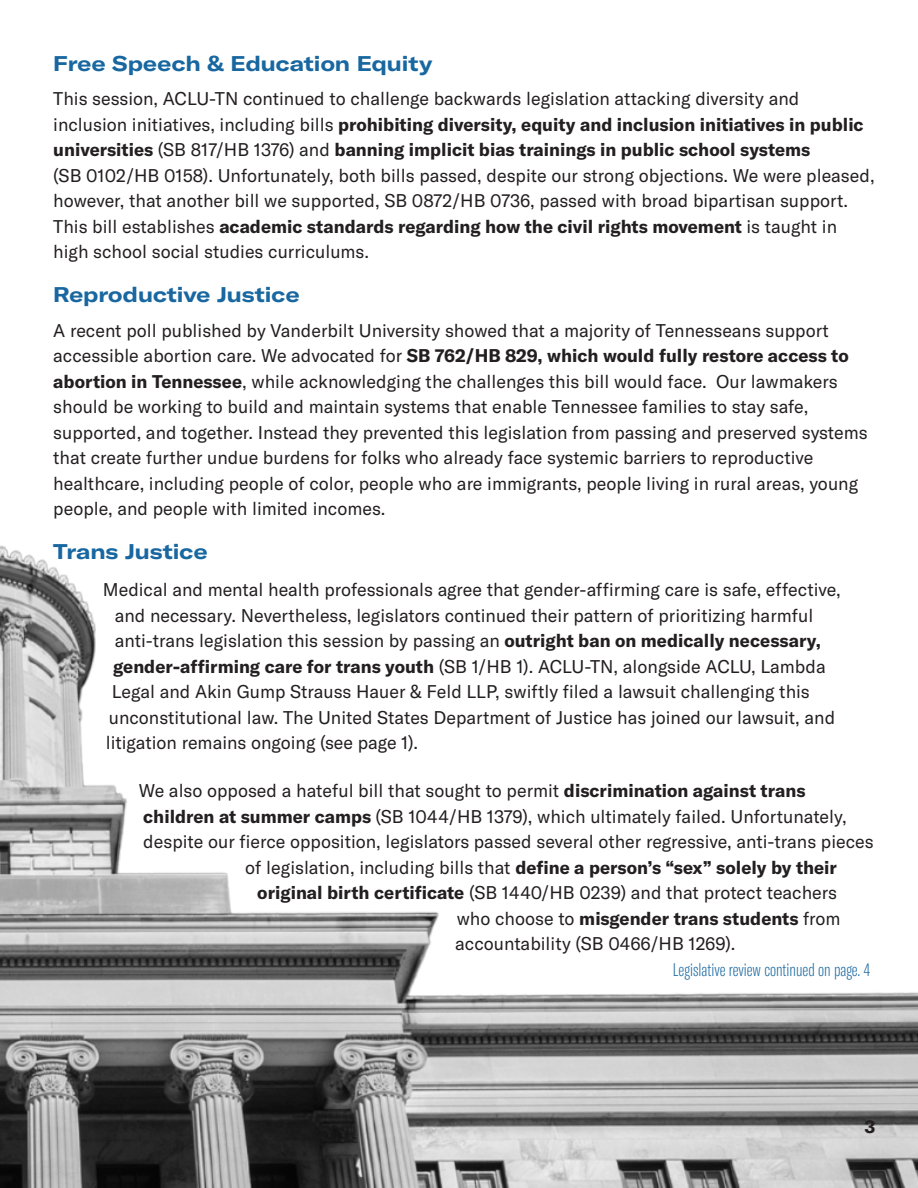
<style>
.page{position:relative;width:918px;height:1188px;background:#fff}
.page>*{position:absolute;margin:0;border:0;box-sizing:border-box;transform-origin:0 0}
.t1{font:700 expanded 21px "GT America";color:#1867a0}
.t2{font:18.15px/25.5px "GT America";color:#231f20}
.t3{font:700 18.15px "GT America";color:#231f20}
.t4{font:100 extra-condensed 18px "GT America";color:#1867a0}
.t5{font:700 18px "GT America";color:#231f20}
.s1{font-weight:700}
.s2{font-weight:400}
</style>
<div class="page">
<img style="left:0;top:545px;width:918px;height:643px">
<p class="t1" style="left:53px;top:50px;width:381px">Free Speech &amp; Education Equity</p>
<p class="t2" style="left:53px;top:86px;width:812px">This session, ACLU-TN continued to challenge backwards legislation attacking diversity and inclusion initiatives, including bills <span class="s1">prohibiting diversity, equity and inclusion initiatives in public universities</span> (SB 817/HB 1376) and <span class="s1">banning implicit bias trainings in public school systems</span></p>
<p class="t2" style="left:53px;top:163px;width:823px">(SB 0102/HB 0158). Unfortunately, both bills passed, despite our strong objections. We were pleased, however, that another bill we supported, SB 0872/HB 0736, passed with broad bipartisan support.<br>This bill establishes <span class="s1">academic standards regarding how the civil rights movement</span> is taught in high school social studies curriculums.</p>
<p class="t1" style="left:53px;top:282px;width:248px">Reproductive Justice</p>
<p class="t2" style="left:53px;top:318px;width:816px">A recent poll published by Vanderbilt University showed that a majority of Tennesseans support accessible abortion care. We advocated for <span class="s1">SB 762/HB 829, which would fully restore access to abortion in Tennessee</span>, while acknowledging the challenges this bill would face. Our lawmakers should be working to build and maintain systems that enable Tennessee families to stay safe, supported, and together. Instead they prevented this legislation from passing and preserved systems that create further undue burdens for folks who already face systemic barriers to reproductive healthcare, including people of color, people who are immigrants, people living in rural areas, young people, and people with limited incomes.</p>
<p class="t1" style="left:53px;top:539px;width:156px">Trans Justice</p>
<p class="t2" style="left:115px;top:577px;width:728px;text-indent:-12px">Medical and mental health professionals agree that gender-affirming care is safe, effective, and necessary. Nevertheless, legislators continued their pattern of prioritizing harmful</p>
<p class="t2" style="left:115px;top:628px;width:708px">anti-trans legislation this session by passing an <span class="s1">outright ban on medically necessary,</span></p>
<p class="t2" style="left:113px;top:653px;width:714px"><span class="s1">gender-affirming care for trans youth</span> (SB 1/HB 1). ACLU-TN, alongside ACLU, Lambda</p>
<p class="t2" style="left:112px;top:679px;width:700px">Legal and Akin Gump Strauss Hauer &amp; Feld LLP, swiftly filed a lawsuit challenging this</p>
<p class="t2" style="left:109px;top:704px;width:728px">unconstitutional law. The United States Department of Justice has joined our lawsuit, and</p>
<p class="t2" style="left:106px;top:730px;width:314px">litigation remains ongoing (see page 1).</p>
<p class="t2" style="left:139px;top:778px;width:668px">We also opposed a hateful bill that sought to permit <span class="s1">discrimination against trans</span></p>
<p class="t2" style="left:143px;top:803px;width:705px"><span class="s1">children at summer camps</span> (SB 1044/HB 1379), which ultimately failed. Unfortunately,</p>
<p class="t2" style="left:143px;top:829px;width:732px">despite our fierce opposition, legislators passed several other regressive, anti-trans pieces</p>
<p class="t3" style="left:245px;top:856px;width:593px"><span class="s2">of legislation, including bills that</span> define a person’s “sex” solely by their</p>
<p class="t2" style="left:257px;top:880px;width:581px"><span class="s1">original birth certificate</span> (SB 1440/HB 0239) and that protect teachers</p>
<p class="t3" style="left:457px;top:907px;width:385px"><span class="s2">who choose to</span> misgender trans students <span class="s2">from</span></p>
<p class="t2" style="left:455px;top:931px;width:282px">accountability (SB 0466/HB 1269).</p>
<p class="t4" style="left:673px;top:960px;width:199px">Legislative review continued on page. 4</p>
<p class="t5" style="left:865px;top:1116px;width:12px">3</p>
</div>
